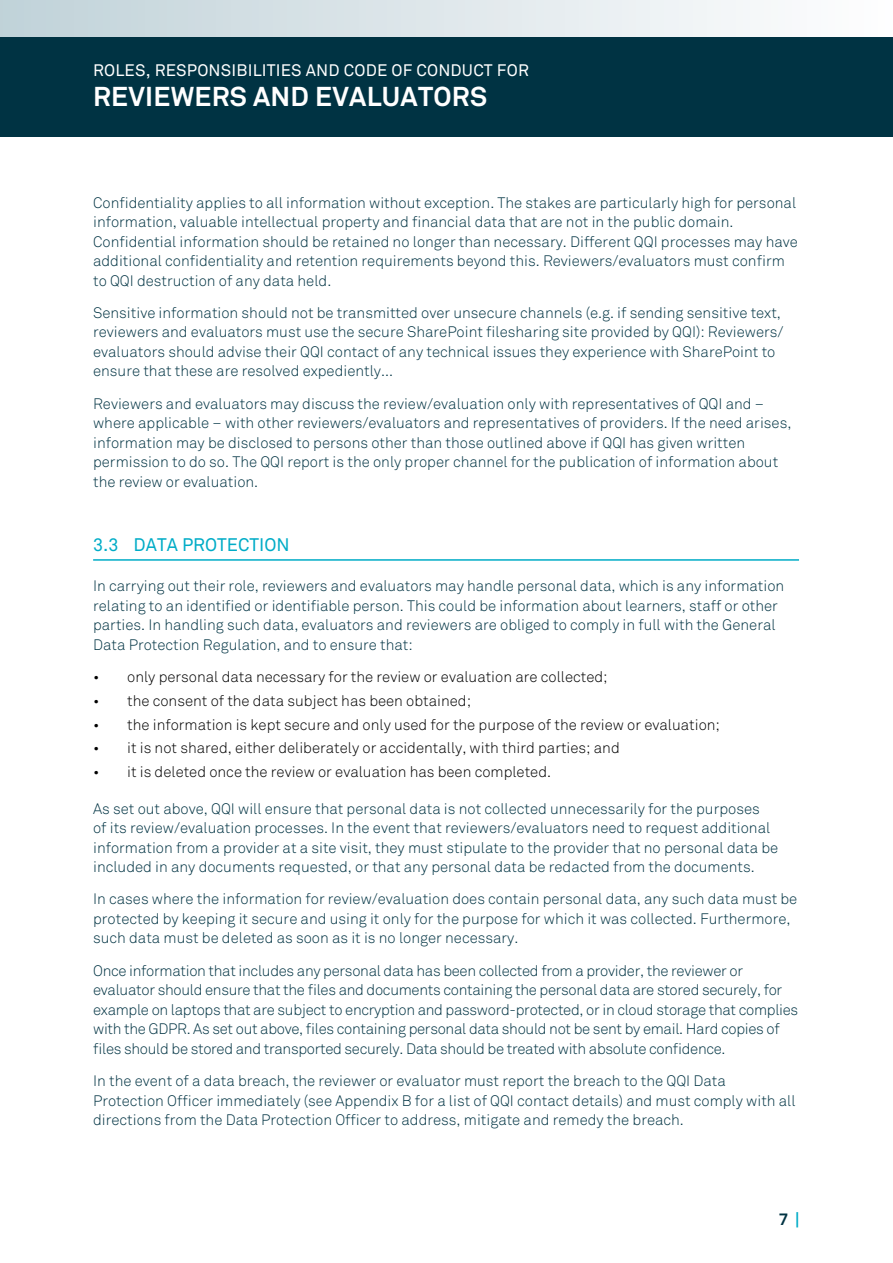
<style>
.page{position:relative;width:893px;height:1263px;background:#fff}
.page>*{position:absolute;margin:0;border:0;box-sizing:border-box;transform-origin:0 0}
.t1{font:700 27px "Akkurat";letter-spacing:.01em;color:#fff}
.t2{font:18px "Akkurat";color:#00acc7}
.t3{font:16.5px "Akkurat";letter-spacing:.01em;color:#fff}
.t4{font:700 16.5px "Akkurat";color:#003343}
.t5{font:300 15px/19.5px "Akkurat";color:#003343}
.t6{font:300 15px/19.5px "Akkurat";letter-spacing:-.02em;color:#003343}
.t7{font:300 15px "Akkurat";color:#000}
.s1{color:#00acc7}
</style>
<div class="page">
<div style="left:0;top:0;width:893px;height:55px;background:linear-gradient(to right,#c0d2d9,#fefeff)"></div>
<div style="left:0;top:37px;width:893px;height:99px;background:#003343"></div>
<hr style="left:93px;top:559px;width:706px;height:2px;background:#00acc7">
<p class="t3" style="left:93px;top:60px;width:437px">ROLES, RESPONSIBILITIES AND CODE OF CONDUCT FOR</p>
<h1 class="t1" style="left:93px;top:79px;width:395px">REVIEWERS AND EVALUATORS</h1>
<p class="t5" style="left:93px;top:193px;width:706px">Confidentiality applies to all information without exception. The stakes are particularly high for personal information, valuable intellectual property and financial data that are not in the public domain.<br>Confidential information should be retained no longer than necessary. Different QQI processes may have additional confidentiality and retention requirements beyond this. Reviewers/evaluators must confirm to QQI destruction of any data held.</p>
<p class="t5" style="left:93px;top:303px;width:692px">Sensitive information should not be transmitted over unsecure channels (e.g. if sending sensitive text, reviewers and evaluators must use the secure SharePoint filesharing site provided by QQI): Reviewers/ evaluators should advise their QQI contact of any technical issues they experience with SharePoint to ensure that these are resolved expediently...</p>
<p class="t5" style="left:93px;top:394px;width:700px">Reviewers and evaluators may discuss the review/evaluation only with representatives of QQI and – where applicable – with other reviewers/evaluators and representatives of providers. If the need arises, information may be disclosed to persons other than those outlined above if QQI has given written permission to do so. The QQI report is the only proper channel for the publication of information about the review or evaluation.</p>
<p class="t2" style="left:93px;top:534px;width:198px">3.3 DATA PROTECTION</p>
<p class="t5" style="left:93px;top:577px;width:693px">In carrying out their role, reviewers and evaluators may handle personal data, which is any information relating to an identified or identifiable person. This could be information about learners, staff or other parties. In handling such data, evaluators and reviewers are obliged to comply in full with the General Data Protection Regulation, and to ensure that:</p>
<p class="t7" style="left:93px;top:668px;width:516px">• only personal data necessary for the review or evaluation are collected;</p>
<p class="t7" style="left:93px;top:692px;width:379px">• the consent of the data subject has been obtained;</p>
<p class="t7" style="left:93px;top:716px;width:628px">• the information is kept secure and only used for the purpose of the review or evaluation;</p>
<p class="t7" style="left:93px;top:739px;width:528px">• it is not shared, either deliberately or accidentally, with third parties; and</p>
<p class="t7" style="left:93px;top:763px;width:459px">• it is deleted once the review or evaluation has been completed.</p>
<p class="t5" style="left:93px;top:799px;width:687px">As set out above, QQI will ensure that personal data is not collected unnecessarily for the purposes<br>of its review/evaluation processes. In the event that reviewers/evaluators need to request additional information from a provider at a site visit, they must stipulate to the provider that no personal data be included in any documents requested, or that any personal data be redacted from the documents.</p>
<p class="t5" style="left:93px;top:890px;width:706px">In cases where the information for review/evaluation does contain personal data, any such data must be protected by keeping it secure and using it only for the purpose for which it was collected. Furthermore, such data must be deleted as soon as it is no longer necessary.</p>
<p class="t6" style="left:93px;top:961px;width:707px">Once information that includes any personal data has been collected from a provider, the reviewer or evaluator should ensure that the files and documents containing the personal data are stored securely, for example on laptops that are subject to encryption and password-protected, or in cloud storage that complies with the GDPR. As set out above, files containing personal data should not be sent by email. Hard copies of files should be stored and transported securely. Data should be treated with absolute confidence.</p>
<p class="t5" style="left:93px;top:1071px;width:704px">In the event of a data breach, the reviewer or evaluator must report the breach to the QQI Data<br>Protection Officer immediately (see Appendix B for a list of QQI contact details) and must comply with all directions from the Data Protection Officer to address, mitigate and remedy the breach.</p>
<p class="t4" style="left:779px;top:1209px;width:22px">7 <span class="s1">|</span></p>
</div>
